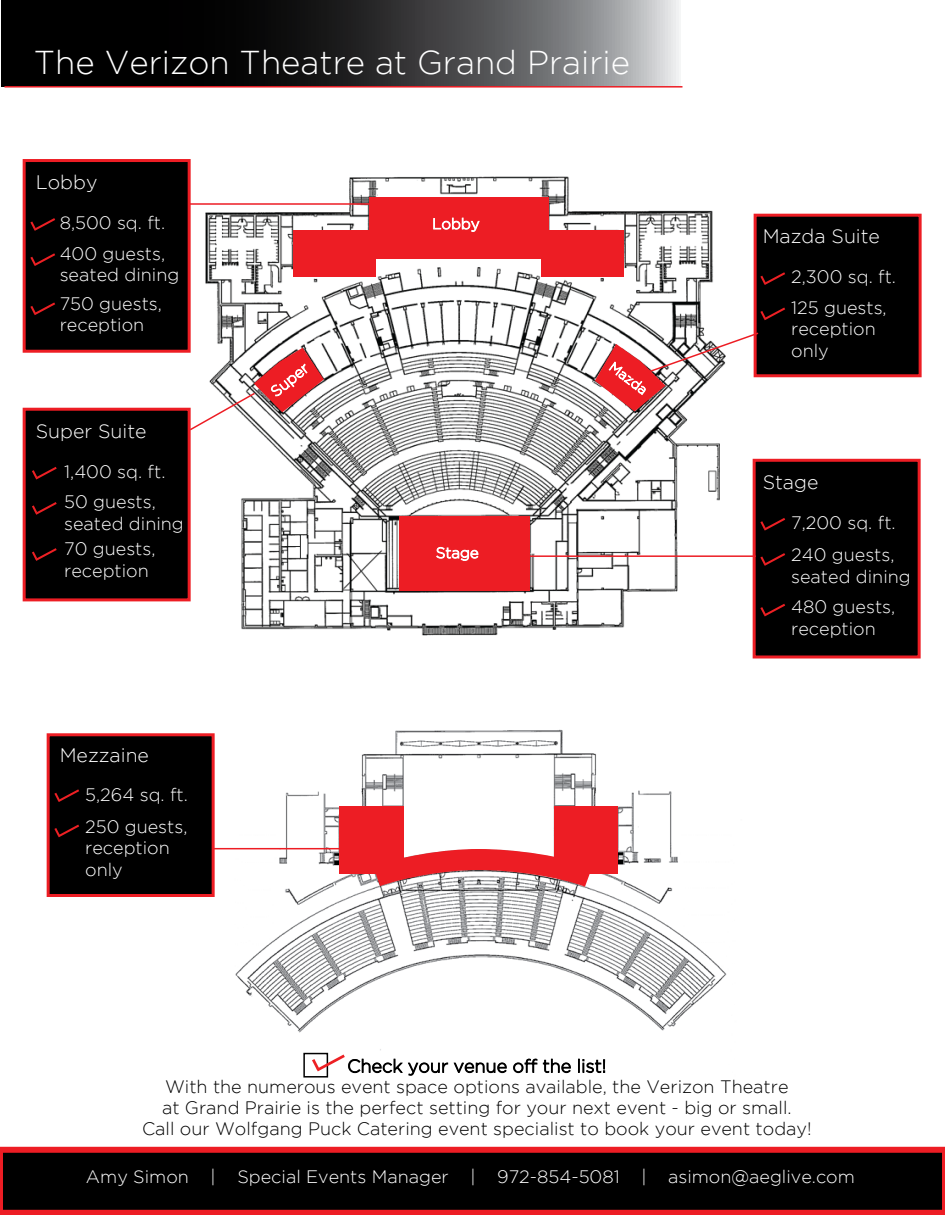
<style>
.page{position:relative;width:945px;height:1215px;background:#fff}
.page>*{position:absolute;margin:0;border:0;box-sizing:border-box;transform-origin:0 0}
.t1{font:300 33px "Gotham";color:#fff}
.t2{font:300 19.5px "Gotham";color:#fff}
.t3{font:300 18px/21.6px "Gotham";color:#fff}
.t4{font:300 18px/21px "Gotham";color:#000;text-align:center}
</style>
<div class="page">
<div style="left:754px;top:214px;width:168px;height:163px;background:#000;border:3px solid #ed1d24"></div>
<svg style="left:1px;top:0;width:678px;height:86px;background:#373738"></svg>
<img style="left:189px;top:176px;width:564px;height:464px">
<div style="left:753px;top:459px;width:168px;height:199px;background:#000;border:3px solid #ed1d24"></div>
<svg style="left:760px;top:518px;width:25px;height:13px"></svg>
<svg style="left:760px;top:553px;width:25px;height:13px"></svg>
<svg style="left:760px;top:604px;width:25px;height:12px"></svg>
<img style="left:226px;top:729px;width:501px;height:347px">
<hr style="left:4px;top:86px;width:678px;height:2px;background:#ed1d24">
<hr style="left:487px;top:555px;width:269px;height:2px;background:#ed1d24">
<hr style="left:176px;top:848px;width:201px;height:1px;background:#ed1d24">
<hr style="left:189px;top:203px;width:183px;height:2px;background:#ed1d24">
<div style="left:399px;top:516px;width:131px;height:74px;background:#ed1d24"></div>
<div style="left:369px;top:197px;width:179px;height:62px;background:#ed1d24"></div>
<svg style="left:437px;top:547px;width:41px;height:14px"></svg>
<div style="left:293px;top:230px;width:82px;height:46px;background:#ed1d24"></div>
<div style="left:542px;top:230px;width:82px;height:46px;background:#ed1d24"></div>
<svg style="left:760px;top:272px;width:25px;height:13px"></svg>
<svg style="left:760px;top:308px;width:25px;height:12px"></svg>
<svg style="left:595px;top:331px;width:165px;height:80px"></svg>
<svg style="left:188px;top:348px;width:136px;height:84px"></svg>
<div style="left:23px;top:159px;width:168px;height:194px;background:#000;border:3px solid #ed1d24"></div>
<svg style="left:30px;top:218px;width:25px;height:13px"></svg>
<svg style="left:30px;top:253px;width:25px;height:13px"></svg>
<svg style="left:30px;top:302px;width:25px;height:13px"></svg>
<svg style="left:434px;top:218px;width:45px;height:14px"></svg>
<svg style="left:408px;top:1063px;width:40px;height:12px"></svg>
<svg style="left:454px;top:1063px;width:52px;height:10px"></svg>
<svg style="left:513px;top:1059px;width:24px;height:14px"></svg>
<svg style="left:543px;top:1059px;width:28px;height:14px"></svg>
<svg style="left:578px;top:1059px;width:27px;height:14px"></svg>
<div style="left:47px;top:733px;width:168px;height:164px;background:#000;border:3px solid #ed1d24"></div>
<svg style="left:54px;top:789px;width:25px;height:13px"></svg>
<svg style="left:54px;top:825px;width:25px;height:12px"></svg>
<svg style="left:0;top:1147px;width:945px;height:68px;background:#270405"></svg>
<div style="left:303px;top:1053px;width:25px;height:25px;border:2px solid #000"></div>
<svg style="left:312px;top:1055px;width:90px;height:18px"></svg>
<div style="left:23px;top:408px;width:168px;height:193px;background:#000;border:3px solid #ed1d24"></div>
<svg style="left:32px;top:467px;width:25px;height:13px"></svg>
<svg style="left:32px;top:502px;width:25px;height:13px"></svg>
<svg style="left:32px;top:548px;width:25px;height:13px"></svg>
<div style="left:340px;top:806px;width:64px;height:68px;background:#ed1d24"></div>
<div style="left:554px;top:806px;width:63px;height:68px;background:#ed1d24"></div>
<svg style="left:350px;top:838px;width:266px;height:66px"></svg>
<h1 class="t1" style="left:34px;top:45px;width:598px">The Verizon Theatre at Grand Prairie</h1>
<p class="t2" style="left:36px;top:171px;width:63px">Lobby</p>
<p class="t3" style="left:60px;top:208px;width:107px;line-height:30.5px">8,500 sq. ft.<br>400 guests,</p>
<p class="t3" style="left:60px;top:260px;width:121px;line-height:28.5px">seated dining<br>750 guests,</p>
<p class="t3" style="left:60px;top:314px;width:86px">reception</p>
<p class="t2" style="left:36px;top:420px;width:112px">Super Suite</p>
<p class="t3" style="left:64px;top:456px;width:103px;line-height:30.5px">1,400 sq. ft.<br>50 guests,</p>
<p class="t3" style="left:64px;top:511px;width:121px;line-height:25.5px">seated dining<br>70 guests,</p>
<p class="t3" style="left:64px;top:560px;width:86px">reception</p>
<p class="t2" style="left:60px;top:745px;width:91px">Mezzaine</p>
<p class="t3" style="left:85px;top:778px;width:104px;line-height:32.2px">5,264 sq. ft.<br>250 guests,</p>
<p class="t3" style="left:85px;top:837px;width:86px">reception only</p>
<p class="t2" style="left:763px;top:225px;width:119px">Mazda Suite</p>
<p class="t3" style="left:791px;top:262px;width:106px;line-height:30.5px">2,300 sq. ft.<br>125 guests,</p>
<p class="t3" style="left:791px;top:318px;width:86px">reception only</p>
<p class="t2" style="left:763px;top:471px;width:57px">Stage</p>
<p class="t3" style="left:791px;top:512px;width:106px">7,200 sq. ft.</p>
<p class="t3" style="left:791px;top:544px;width:121px">240 guests, seated dining</p>
<p class="t3" style="left:791px;top:596px;width:106px">480 guests, reception</p>
<p class="t4" style="left:142px;top:1055px;width:671px">Check your venue off the list!<br>With the numerous event space options available, the Verizon Theatre<br>at Grand Prairie is the perfect setting for your next event - big or small.<br>Call our Wolfgang Puck Catering event specialist to book your event today!</p>
<p class="t3" style="left:86px;top:1165px;width:770px">Amy Simon | Special Events Manager | 972-854-5081 | asimon@aeglive.com</p>
</div>
